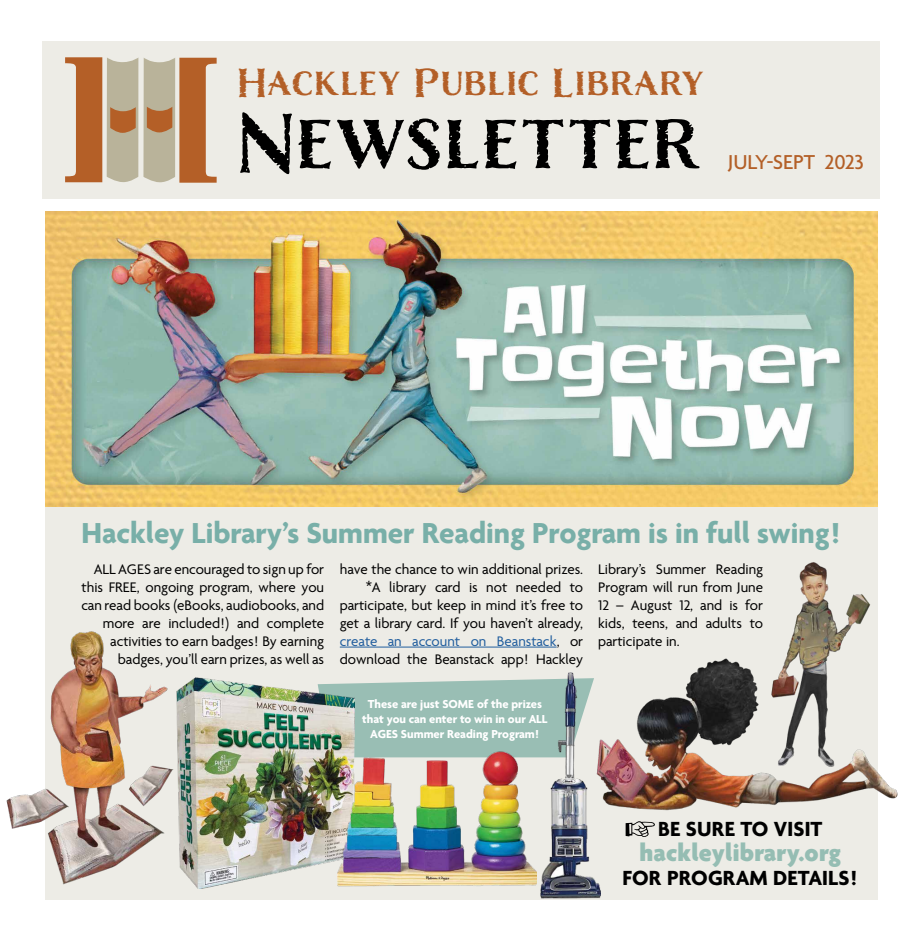
<style>
.page{position:relative;width:923px;height:945px;background:#fff}
.page>*{position:absolute;margin:0;border:0;box-sizing:border-box;transform-origin:0 0}
.t1{font:700 77px "Nelson";letter-spacing:.04em;color:#000}
.t2{font:700 37.25px "Nelson";letter-spacing:.04em;color:#b35f27}
.t3{font:700 31.25px "Agenda One";color:#78afa8}
.t4{font:800 26px "Agenda One";letter-spacing:.01em;color:#95bdb3}
.t5{font:700 22.12px "Agenda One";letter-spacing:.01em;color:#000}
.t6{font:500 21.75px "Agenda One";color:#b35f27}
.t7{font:15px/18px "Agenda One";color:#000;text-align:right}
.t8{font:700 12.5px/15px "Agenda One";color:#fff;text-align:center}
.s1{color:#215e9e}
</style>
<div class="page">
<div style="left:45px;top:485px;width:833px;height:415px;background:#edece6"></div>
<div style="left:354px;top:679px;width:186px;height:78px;background:#99beb4"></div>
<div style="left:42px;top:41px;width:838px;height:157px;background:#edece6"></div>
<hr style="left:340px;top:647px;width:216px;height:1px;background:#215e9e">
<svg style="left:65px;top:57px;width:152px;height:126px"></svg>
<svg style="left:625px;top:821px;width:30px;height:16px"></svg>
<img style="left:45px;top:211px;width:833px;height:296px">
<img style="left:787px;top:562px;width:84px;height:94px">
<img style="left:183px;top:678px;width:171px;height:210px">
<img style="left:338px;top:751px;width:198px;height:137px">
<img style="left:540px;top:673px;width:60px;height:226px">
<img style="left:6px;top:631px;width:177px;height:254px">
<img style="left:590px;top:656px;width:308px;height:159px">
<h2 class="t2" style="left:238px;top:57px;width:467px">Hackley Public Library</h2>
<h1 class="t1" style="left:238px;top:90px;width:464px">Newsletter</h1>
<h3 class="t6" style="left:728px;top:150px;width:137px">JULY-SEPT 2023</h3>
<h3 class="t3" style="left:81px;top:516px;width:761px">Hackley Library’s Summer Reading Program is in full swing!</h3>
<p class="t7" style="left:81px;top:560px;width:244px">ALL AGES are encouraged to sign up for this FREE, ongoing program, where you can read books (eBooks, audiobooks, and more are included!) and complete activities to earn badges! By earning badges, you’ll earn prizes, as well as</p>
<p class="t7" style="left:340px;top:560px;width:245px">have the chance to win additional prizes. *A library card is not needed to participate, but keep in mind it’s free to get a library card. If you haven’t already, <span class="s1">create an account on Beanstack</span>, or download the Beanstack app! Hackley</p>
<p class="t7" style="left:598px;top:560px;width:166px;text-align:justify">Library’s Summer Reading Program will run from June 12 – August 12, and is for kids, teens, and adults to participate in.</p>
<p class="t8" style="left:362px;top:697px;width:187px">These are just SOME of the prizes that you can enter to win in our ALL<br>AGES Summer Reading Program!</p>
<h3 class="t5" style="left:658px;top:817px;width:166px">BE SURE TO VISIT</h3>
<h3 class="t4" style="left:639px;top:838px;width:203px">hackleylibrary.org</h3>
<h3 class="t5" style="left:622px;top:866px;width:237px">FOR PROGRAM DETAILS!</h3>
</div>
